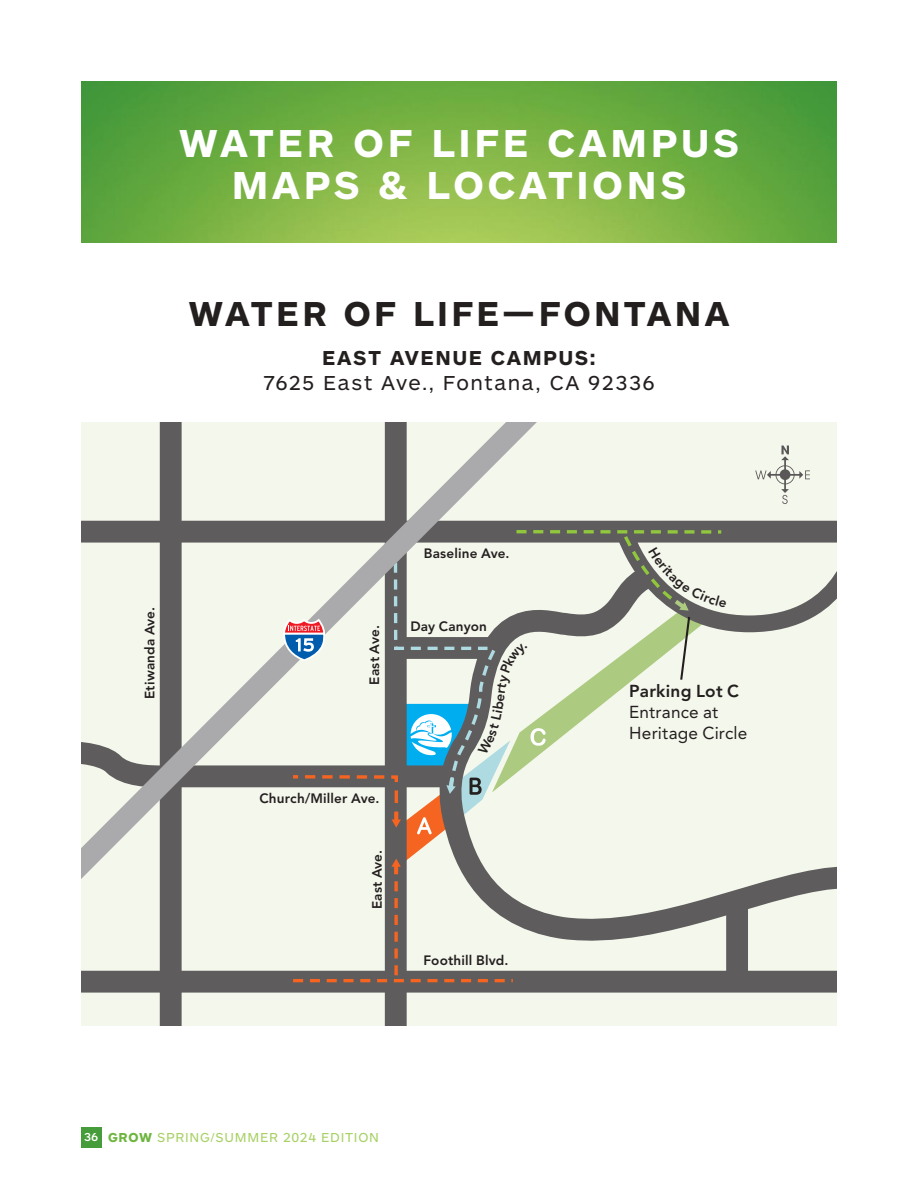
<style>
.page{position:relative;width:918px;height:1188px;background:#fff}
.page>*{position:absolute;margin:0;border:0;box-sizing:border-box;transform-origin:0 0}
.t1{font:700 40.5px/42px "ARS Maquette Pro";letter-spacing:.09em;color:#fff;text-align:center}
.t2{font:700 36px "ARS Maquette Pro";letter-spacing:.09em;color:#241f1f}
.t3{font:21px "ARS Maquette Pro";letter-spacing:.07em;color:#241f1f}
.t4{font:700 21px "ARS Maquette Pro";letter-spacing:.07em;color:#241f1f}
.t5{font:17.25px/20.7px "Avenir";letter-spacing:.01em;color:#241f1f}
.t6{font:800 17.25px "Avenir";letter-spacing:.015em;color:#241f1f}
.t7{font:800 13.65px "Avenir";letter-spacing:.015em;color:#241f1f}
.t8{font:800 13.5px "Avenir";letter-spacing:.015em;color:#241f1f}
.t9{font:13.5px "ARS Maquette Pro";letter-spacing:.055em;color:#a7d164}
.s1{font-weight:500;font-size:12px;color:#fff}
.s2{font-weight:700;color:#6db53e}
</style>
<div class="page">
<div style="left:81px;top:1127px;width:20px;height:21px;background:#469b3a"></div>
<img style="left:81px;top:81px;width:756px;height:162px">
<div style="left:81px;top:422px;width:756px;height:604px;background:#f4f7ec"></div>
<div style="left:81px;top:971px;width:756px;height:22px;background:#5e5c5d"></div>
<div style="left:160px;top:422px;width:22px;height:604px;background:#5e5c5d"></div>
<div style="left:385px;top:422px;width:22px;height:604px;background:#5e5c5d"></div>
<svg style="left:293px;top:971px;width:220px;height:11px"></svg>
<svg style="left:81px;top:422px;width:748px;height:549px"></svg>
<svg style="left:81px;top:446px;width:756px;height:428px"></svg>
<h1 class="t1" style="left:179px;top:120px;width:562px">WATER OF LIFE CAMPUS<br>MAPS &amp; LOCATIONS</h1>
<h2 class="t2" style="left:188px;top:290px;width:543px">WATER OF LIFE—FONTANA</h2>
<h3 class="t4" style="left:322px;top:344px;width:275px">EAST AVENUE CAMPUS:</h3>
<h3 class="t3" style="left:263px;top:369px;width:393px">7625 East Ave., Fontana, CA 92336</h3>
<p class="t7" style="left:434px;top:299px;width:73px">Victoria St.</p>
<p class="t8" style="left:142px;top:699px;width:93px;rotate:-90deg">Etiwanda Ave.</p>
<p class="t8" style="left:366px;top:685px;width:61px;rotate:-90deg">East Ave.</p>
<p class="t8" style="left:424px;top:546px;width:87px">Baseline Ave.</p>
<p class="t8" style="left:410px;top:618px;width:78px">Day Canyon</p>
<p class="t8" style="left:259px;top:790px;width:122px">Church/Miller Ave.</p>
<p class="t8" style="left:369px;top:909px;width:61px;rotate:-90deg">East Ave.</p>
<p class="t8" style="left:423px;top:952px;width:86px">Foothill Blvd.</p>
<p class="t9" style="left:84px;top:1129px;width:297px"><span class="s1">36</span> <span class="s2">GROW</span> SPRING/SUMMER 2024 EDITION</p>
<p class="t6" style="left:629px;top:681px;width:111px">Parking Lot C</p>
<p class="t5" style="left:629px;top:702px;width:120px">Entrance at<br>Heritage Circle</p>
</div>
